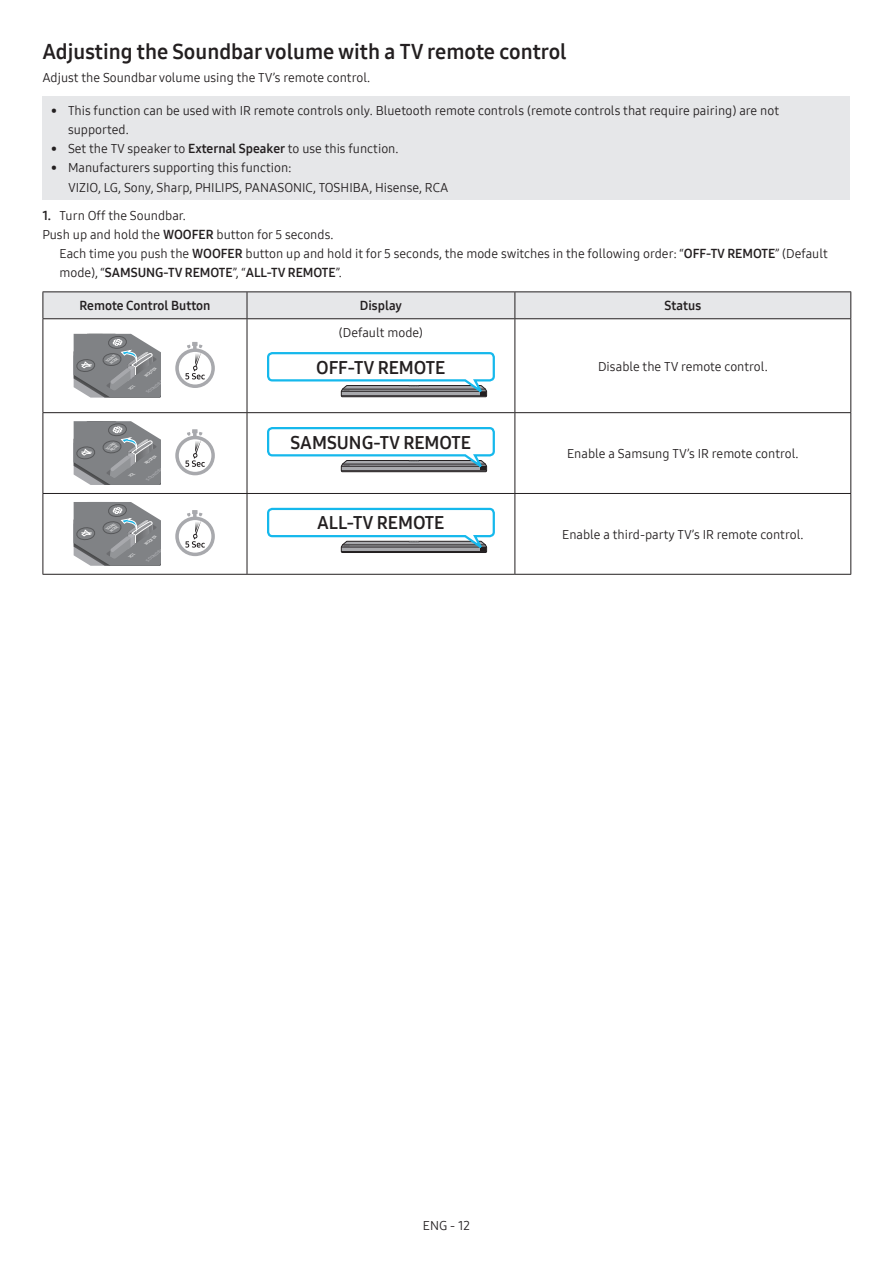
<style>
.page{position:relative;width:893px;height:1263px;background:#fff}
.page>*{position:absolute;margin:0;border:0;box-sizing:border-box;transform-origin:0 0}
.t1{font:21px "Samsung One 700";color:#231f20}
.t2{font:18px "Samsung One 700";color:#231f20}
.t3{font:12.75px/19.2px "Samsung One 400";color:#231f20}
.t4{font:12.75px "Samsung One 700";color:#231f20}
.t5{font:italic 4.2px "Samsung One UI 800";color:#a8a9ad}
.t6{font:italic 3.75px "Samsung One UI 600 C";color:#fff}
.t7{font:italic 3.45px/3.6px "Samsung One UI 600 C";color:#fff;text-align:right}
.s1{font-family:"Samsung One 700"}
.s2{font-family:"Samsung One 400"}
</style>
<div class="page">
<div style="left:43px;top:97px;width:807px;height:103px;background:#e6e7e9"></div>
<hr style="left:43px;top:291px;width:204px;height:1px;background:#231f20">
<hr style="left:247px;top:291px;width:268px;height:1px;background:#231f20">
<hr style="left:515px;top:291px;width:336px;height:1px;background:#231f20">
<div style="left:43px;top:292px;width:808px;height:26px;background:#e6e7e9"></div>
<hr style="left:43px;top:318px;width:204px;height:1px;background:#231f20">
<hr style="left:43px;top:319px;width:1px;height:93px;background:#231f20">
<hr style="left:247px;top:318px;width:268px;height:1px;background:#231f20">
<hr style="left:247px;top:319px;width:1px;height:93px;background:#231f20">
<hr style="left:515px;top:318px;width:336px;height:1px;background:#231f20">
<hr style="left:514px;top:319px;width:1px;height:93px;background:#231f20">
<hr style="left:850px;top:319px;width:1px;height:93px;background:#231f20">
<hr style="left:43px;top:412px;width:204px;height:1px;background:#231f20">
<hr style="left:43px;top:413px;width:1px;height:80px;background:#231f20">
<hr style="left:247px;top:412px;width:268px;height:1px;background:#231f20">
<hr style="left:247px;top:413px;width:1px;height:80px;background:#231f20">
<hr style="left:515px;top:412px;width:336px;height:1px;background:#231f20">
<hr style="left:514px;top:413px;width:1px;height:80px;background:#231f20">
<hr style="left:850px;top:413px;width:1px;height:80px;background:#231f20">
<hr style="left:43px;top:493px;width:204px;height:1px;background:#231f20">
<hr style="left:43px;top:494px;width:1px;height:80px;background:#231f20">
<hr style="left:247px;top:493px;width:268px;height:1px;background:#231f20">
<hr style="left:247px;top:494px;width:1px;height:80px;background:#231f20">
<hr style="left:515px;top:493px;width:336px;height:1px;background:#231f20">
<hr style="left:514px;top:494px;width:1px;height:80px;background:#231f20">
<hr style="left:850px;top:494px;width:1px;height:80px;background:#231f20">
<hr style="left:43px;top:574px;width:204px;height:1px;background:#231f20">
<hr style="left:247px;top:574px;width:268px;height:1px;background:#231f20">
<hr style="left:515px;top:574px;width:336px;height:1px;background:#231f20">
<svg style="left:175px;top:342px;width:40px;height:46px"></svg>
<svg style="left:267px;top:352px;width:228px;height:46px"></svg>
<svg style="left:175px;top:429px;width:40px;height:46px"></svg>
<svg style="left:267px;top:427px;width:228px;height:46px"></svg>
<svg style="left:175px;top:510px;width:40px;height:46px"></svg>
<svg style="left:267px;top:507px;width:228px;height:46px"></svg>
<svg style="left:74px;top:334px;width:87px;height:64px;background:#8d8f92"></svg>
<svg style="left:74px;top:421px;width:87px;height:64px;background:#8d8f92"></svg>
<svg style="left:74px;top:502px;width:87px;height:64px;background:#8d8f92"></svg>
<h1 class="t1" style="left:43px;top:37px;width:526px">Adjusting the Soundbar volume with a TV remote control</h1>
<p class="t3" style="left:43px;top:68px;width:329px">Adjust the Soundbar volume using the TV’s remote control.</p>
<p class="t3" style="left:68px;top:101px;width:712px;text-indent:-17px">• This function can be used with IR remote controls only. Bluetooth remote controls (remote controls that require pairing) are not supported.</p>
<p class="t3" style="left:51px;top:139px;width:349px">• Set the TV speaker to <span class="s1">External Speaker</span> to use this function.</p>
<p class="t3" style="left:68px;top:158px;width:382px;text-indent:-17px">• Manufacturers supporting this function:<br>VIZIO, LG, Sony, Sharp, PHILIPS, PANASONIC, TOSHIBA, Hisense, RCA</p>
<p class="t3" style="left:43px;top:205px;width:145px"><span class="s1">1.</span> Turn Off the Soundbar.</p>
<p class="t3" style="left:43px;top:224px;width:292px">Push up and hold the <span class="s1">WOOFER</span> button for 5 seconds.</p>
<p class="t3" style="left:60px;top:244px;width:770px">Each time you push the <span class="s1">WOOFER</span> button up and hold it for 5 seconds, the mode switches in the following order: “<span class="s1">OFF-TV REMOTE</span>” (Default</p>
<p class="t4" style="left:60px;top:264px;width:284px"><span class="s2">mode), “</span>SAMSUNG-TV REMOTE<span class="s2">”, “</span>ALL-TV REMOTE<span class="s2">”.</span></p>
<p class="t4" style="left:79px;top:297px;width:133px">Remote Control Button</p>
<p class="t4" style="left:360px;top:297px;width:44px">Display</p>
<p class="t4" style="left:665px;top:297px;width:38px">Status</p>
<p class="t7" style="left:106px;top:360px;width:12px;rotate:-36deg">SOUND<br>MODE</p>
<p class="t7" style="left:106px;top:447px;width:12px;rotate:-36deg">SOUND<br>MODE</p>
<p class="t7" style="left:106px;top:528px;width:12px;rotate:-36deg">SOUND<br>MODE</p>
<p class="t6" style="left:144px;top:374px;width:15px;rotate:-36deg">WOOFER</p>
<p class="t5" style="left:146px;top:390px;width:24px;rotate:-36deg">SOUNDBAR</p>
<p class="t6" style="left:144px;top:461px;width:15px;rotate:-36deg">WOOFER</p>
<p class="t5" style="left:146px;top:477px;width:24px;rotate:-36deg">SOUNDBAR</p>
<p class="t6" style="left:144px;top:542px;width:15px;rotate:-36deg">WOOFER</p>
<p class="t5" style="left:146px;top:558px;width:24px;rotate:-36deg">SOUNDBAR</p>
<p class="t3" style="left:339px;top:323px;width:86px">(Default mode)</p>
<h2 class="t2" style="left:316px;top:355px;width:130px">OFF-TV REMOTE</h2>
<p class="t3" style="left:598px;top:356px;width:171px">Disable the TV remote control.</p>
<h2 class="t2" style="left:291px;top:430px;width:182px">SAMSUNG-TV REMOTE</h2>
<h2 class="t2" style="left:317px;top:511px;width:129px">ALL-TV REMOTE</h2>
<p class="t3" style="left:567px;top:444px;width:233px">Enable a Samsung TV’s IR remote control.</p>
<p class="t3" style="left:562px;top:525px;width:243px">Enable a third-party TV’s IR remote control.</p>
<p class="t3" style="left:423px;top:1216px;width:49px">ENG - 12</p>
</div>
